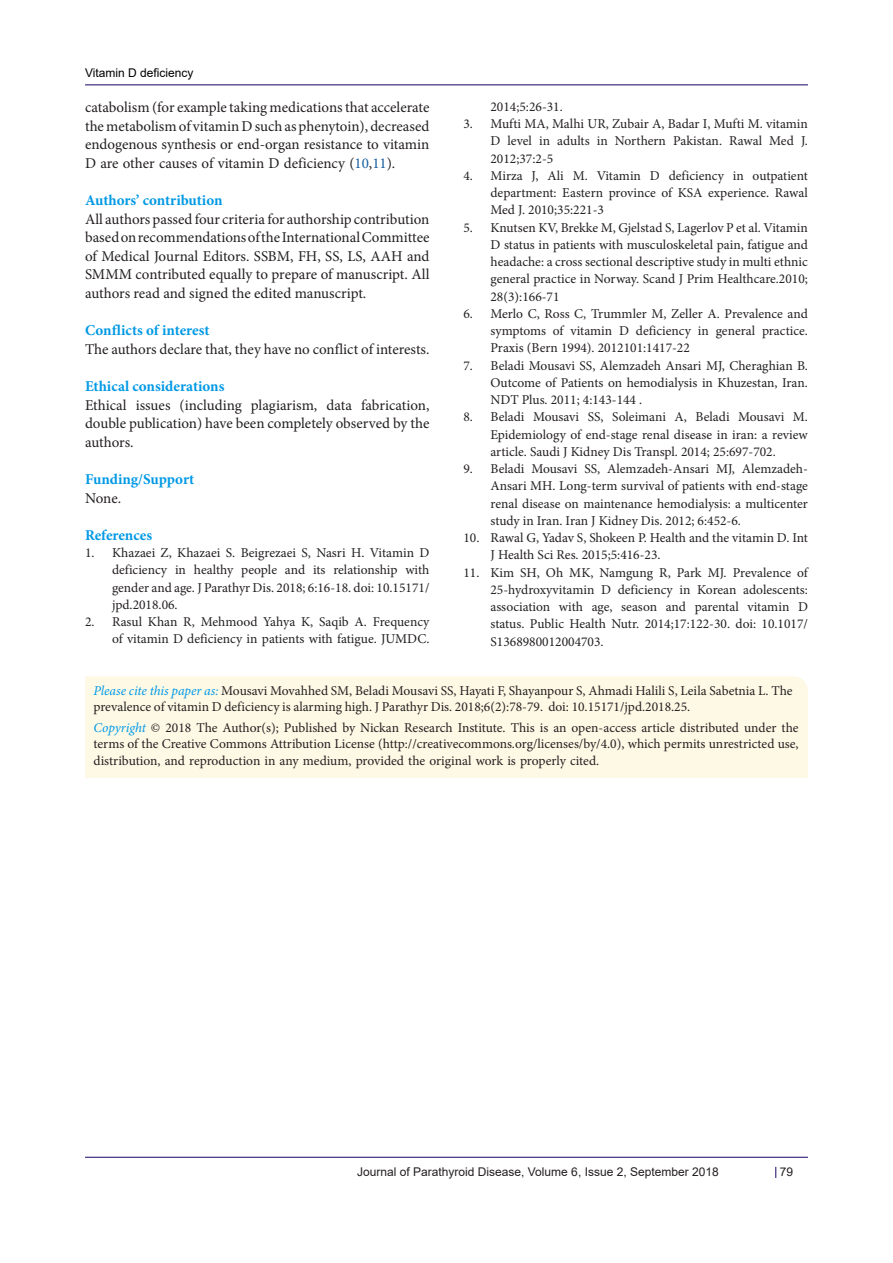
<style>
.page{position:relative;width:893px;height:1263px;background:#fff}
.page>*{position:absolute;margin:0;border:0;box-sizing:border-box;transform-origin:0 0}
.Default{font:15px/18.6px "Minion Pro";letter-spacing:-.005em;color:#231f20;text-align:justify}
.t1{font:700 15px "Minion Pro";letter-spacing:-.005em;color:#0099e5}
.t2{font:13.5px/17.2px "Minion Pro";color:#231f20;text-align:justify}
.t3{font:12px "Arial";color:#231f20}
.t4{font:12px "Arial";color:#000001}
.s1{color:#175d9e}
.s2{font-style:italic;color:#0099e5}
</style>
<div class="page">
<hr style="left:85px;top:85px;width:723px;height:1px;background:#190066">
<hr style="left:85px;top:1157px;width:723px;height:1px;background:#190066">
<div style="left:85px;top:676px;width:723px;height:102px;background:#fef9e5"></div>
<p class="t4" style="left:85px;top:64px;width:110px">Vitamin D deficiency</p>
<p class="Default" style="left:85px;top:98px;width:346px">catabolism (for example taking medications that accelerate the metabolism of vitamin D such as phenytoin), decreased endogenous synthesis or end-organ resistance to vitamin D are other causes of vitamin D deficiency (<span class="s1">10</span>,<span class="s1">11</span>).</p>
<p class="t1" style="left:85px;top:190px;width:139px">Authors’ contribution</p>
<p class="Default" style="left:85px;top:209px;width:346px">All authors passed four criteria for authorship contribution based on recommendations of the International Committee of Medical Journal Editors. SSBM, FH, SS, LS, AAH and SMMM contributed equally to prepare of manuscript. All authors read and signed the edited manuscript.</p>
<p class="t1" style="left:85px;top:320px;width:126px">Conflicts of interest</p>
<p class="Default" style="left:85px;top:340px;width:346px">The authors declare that, they have no conflict of interests.</p>
<p class="t1" style="left:85px;top:376px;width:141px">Ethical considerations</p>
<p class="Default" style="left:85px;top:395px;width:346px">Ethical issues (including plagiarism, data fabrication, double publication) have been completely observed by the authors.</p>
<p class="t1" style="left:85px;top:469px;width:111px">Funding/Support</p>
<p class="Default" style="left:85px;top:488px;width:38px">None.</p>
<p class="t1" style="left:85px;top:524px;width:69px">References</p>
<p class="t2" style="left:112px;top:544px;width:319px;text-indent:-27px">1. Khazaei Z, Khazaei S. Beigrezaei S, Nasri H. Vitamin D deficiency in healthy people and its relationship with gender and age. J Parathyr Dis. 2018; 6:16-18. doi: 10.15171/ jpd.2018.06.</p>
<p class="t2" style="left:85px;top:613px;width:346px;text-align:right">2. Rasul Khan R, Mehmood Yahya K, Saqib A. Frequency of vitamin D deficiency in patients with fatigue. JUMDC.</p>
<p class="t2" style="left:490px;top:98px;width:74px">2014;5:26-31.</p>
<p class="t2" style="left:490px;top:115px;width:319px;text-indent:-27px">3. Mufti MA, Malhi UR, Zubair A, Badar I, Mufti M. vitamin D level in adults in Northern Pakistan. Rawal Med J.<br>2012;37:2-5</p>
<p class="t2" style="left:490px;top:167px;width:319px;text-indent:-27px">4. Mirza J, Ali M. Vitamin D deficiency in outpatient department: Eastern province of KSA experience. Rawal Med J. 2010;35:221-3</p>
<p class="t2" style="left:490px;top:219px;width:319px;text-indent:-27px">5. Knutsen KV, Brekke M, Gjelstad S, Lagerlov P et al. Vitamin D status in patients with musculoskeletal pain, fatigue and headache: a cross sectional descriptive study in multi ethnic general practice in Norway. Scand J Prim Healthcare.2010; 28(3):166-71</p>
<p class="t2" style="left:490px;top:305px;width:319px;text-indent:-27px">6. Merlo C, Ross C, Trummler M, Zeller A. Prevalence and symptoms of vitamin D deficiency in general practice.<br>Praxis (Bern 1994). 2012101:1417-22</p>
<p class="t2" style="left:490px;top:357px;width:319px;text-indent:-27px">7. Beladi Mousavi SS, Alemzadeh Ansari MJ, Cheraghian B.<br>Outcome of Patients on hemodialysis in Khuzestan, Iran.<br>NDT Plus. 2011; 4:143-144 .</p>
<p class="t2" style="left:490px;top:408px;width:319px;text-indent:-27px">8. Beladi Mousavi SS, Soleimani A, Beladi Mousavi M.<br>Epidemiology of end-stage renal disease in iran: a review article. Saudi J Kidney Dis Transpl. 2014; 25:697-702.</p>
<p class="t2" style="left:490px;top:460px;width:319px;text-indent:-27px">9. Beladi Mousavi SS, Alemzadeh-Ansari MJ, Alemzadeh-Ansari MH. Long-term survival of patients with end-stage renal disease on maintenance hemodialysis: a multicenter study in Iran. Iran J Kidney Dis. 2012; 6:452-6.</p>
<p class="t2" style="left:490px;top:529px;width:319px;text-indent:-27px">10. Rawal G, Yadav S, Shokeen P. Health and the vitamin D. Int<br>J Health Sci Res. 2015;5:416-23.</p>
<p class="t2" style="left:490px;top:564px;width:319px;text-indent:-27px">11. Kim SH, Oh MK, Namgung R, Park MJ. Prevalence of 25-hydroxyvitamin D deficiency in Korean adolescents: association with age, season and parental vitamin D status. Public Health Nutr. 2014;17:122-30. doi: 10.1017/ S1368980012004703.</p>
<p class="t2" style="left:94px;top:682px;width:701px;line-height:16.5px"><span class="s2">Please cite this paper as:</span> Mousavi Movahhed SM, Beladi Mousavi SS, Hayati F, Shayanpour S, Ahmadi Halili S, Leila Sabetnia L. The prevalence of vitamin D deficiency is alarming high. J Parathyr Dis. 2018;6(2):78-79. doi: 10.15171/jpd.2018.25.</p>
<p class="t2" style="left:94px;top:719px;width:707px;line-height:16.5px"><span class="s2">Copyright</span> © 2018 The Author(s); Published by Nickan Research Institute. This is an open-access article distributed under the terms of the Creative Commons Attribution License (http://creativecommons.org/licenses/by/4.0), which permits unrestricted use, distribution, and reproduction in any medium, provided the original work is properly cited.</p>
<p class="t3" style="left:357px;top:1163px;width:363px">Journal of Parathyroid Disease, Volume 6, Issue 2, September 2018</p>
<p class="t3" style="left:780px;top:1163px;width:15px">79</p>
</div>
